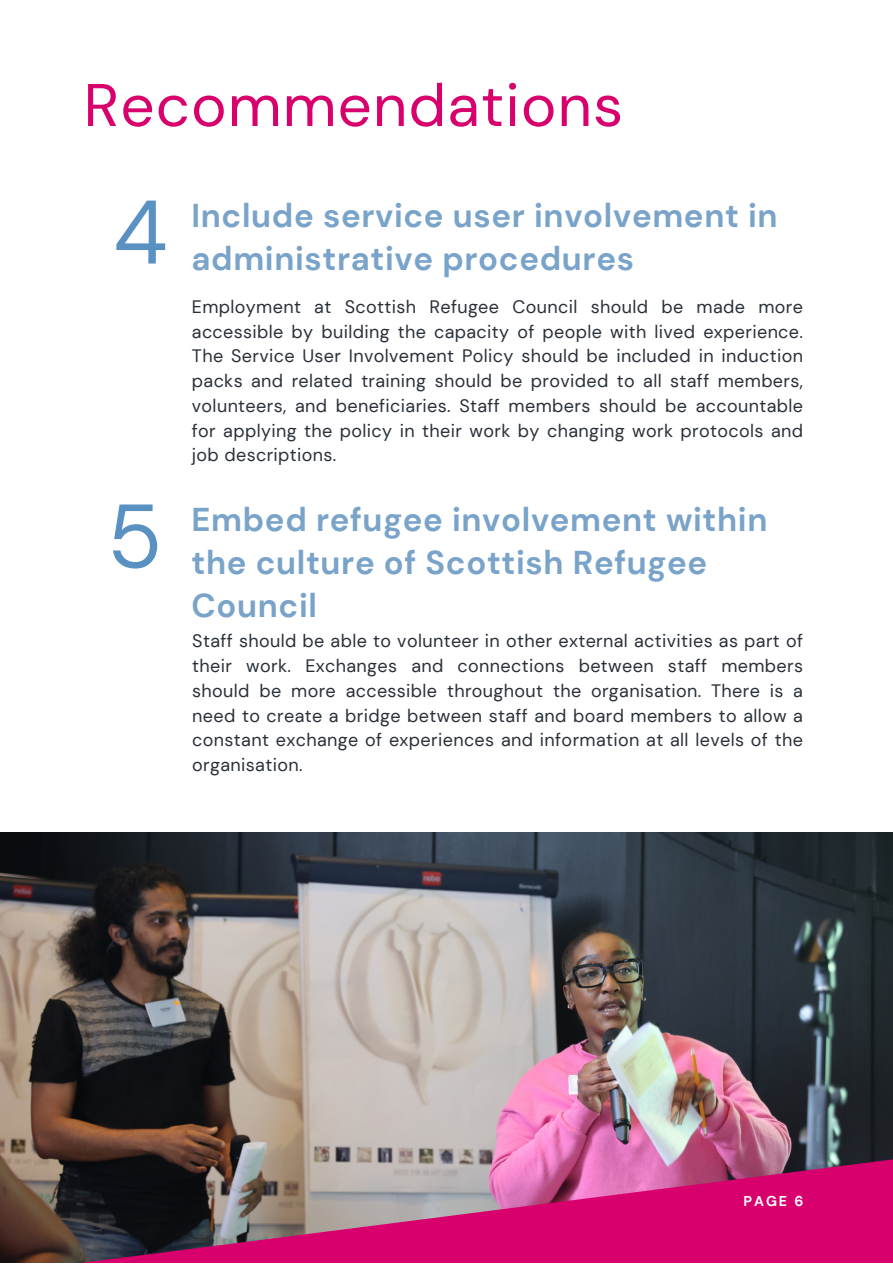
<style>
.page{position:relative;width:893px;height:1264px;background:#fff}
.page>*{position:absolute;margin:0;border:0;box-sizing:border-box;transform-origin:0 0}
.t1{font:89.85px "DM Sans";color:#5a91c3}
.t2{font:60px "DM Sans";letter-spacing:.02em;color:#d7006d}
.t3{font:700 33px/42.8px "DM Sans";letter-spacing:.02em;color:#79a3c8}
.t4{font:18px/24.8px "DM Sans";letter-spacing:.02em;color:#293039;text-align:justify}
.t5{font:700 14.25px "DM Sans";color:#fff}
</style>
<div class="page">
<img style="left:0;top:832px;width:892px;height:326px">
<img style="left:0;top:1158px;width:892px;height:104px">
<p class="t2" style="left:84px;top:66px;width:541px">Recommendations</p>
<p class="t1" style="left:113px;top:174px;width:56px">4</p>
<p class="t1" style="left:107px;top:478px;width:57px">5</p>
<p class="t3" style="left:191px;top:195px;width:587px">Include service user involvement in administrative procedures</p>
<p class="t4" style="left:192px;top:294px;width:612px">Employment at Scottish Refugee Council should be made more accessible by building the capacity of people with lived experience.<br>The Service User Involvement Policy should be included in induction packs and related training should be provided to all staff members, volunteers, and beneficiaries. Staff members should be accountable for applying the policy in their work by changing work protocols and job descriptions.</p>
<p class="t3" style="left:191px;top:498px;width:577px">Embed refugee involvement within the culture of Scottish Refugee<br>Council</p>
<p class="t4" style="left:192px;top:629px;width:612px">Staff should be able to volunteer in other external activities as part of their work. Exchanges and connections between staff members should be more accessible throughout the organisation. There is a need to create a bridge between staff and board members to allow a constant exchange of experiences and information at all levels of the organisation.</p>
<p class="t5" style="left:743px;top:1191px;width:61px">PAGE 6</p>
</div>
